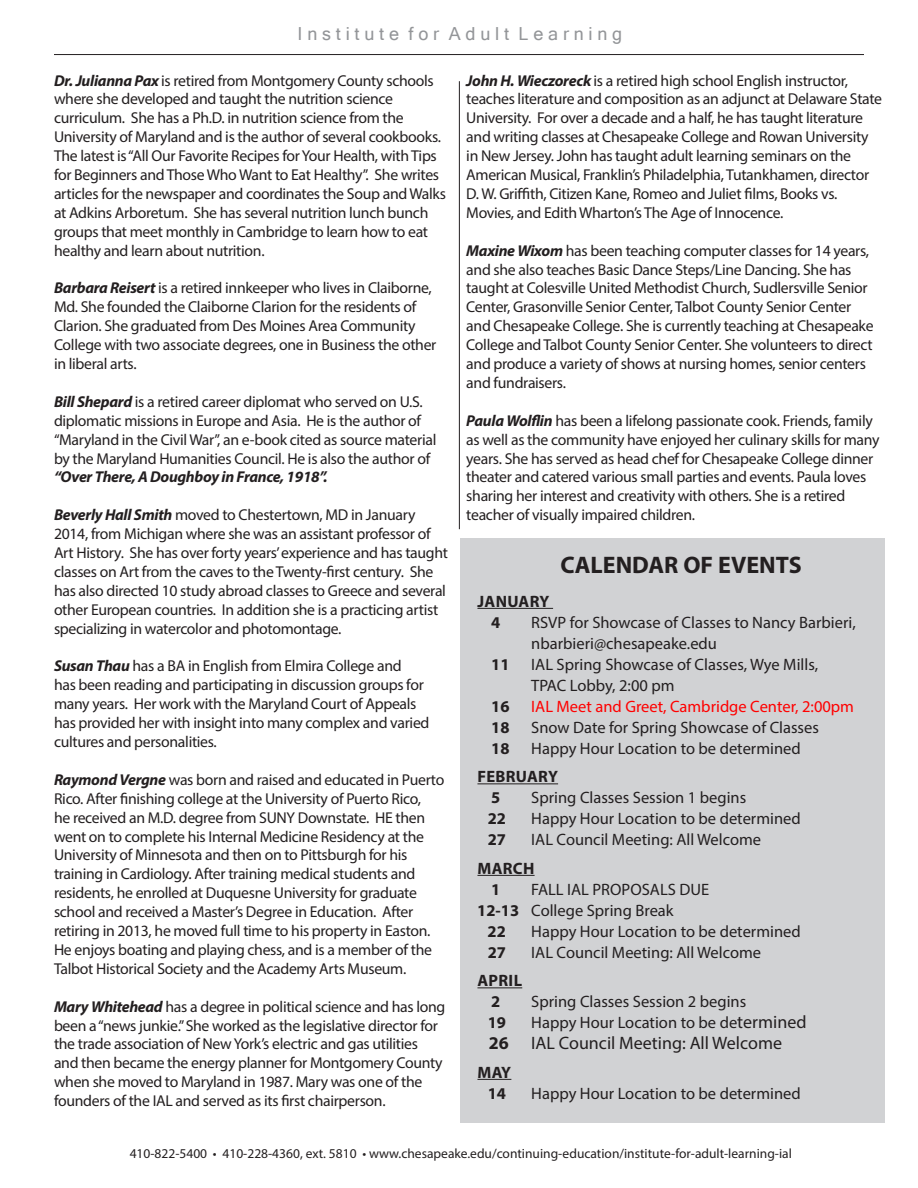
<style>
.page{position:relative;width:918px;height:1188px;background:#fff}
.page>*{position:absolute;margin:0;border:0;box-sizing:border-box;transform-origin:0 0}
.t1{font:700 24px "Myriad Pro";color:#231f20}
.t2{font:18px "Myriad Pro";color:#231f20}
.t3{font:18px "Microsoft Sans Serif";color:#939598}
.t4{font:700 18px "Myriad Pro";color:#231f20}
.t5{font:16.5px/21px "Myriad Pro";color:#231f20}
.t6{font:700 16.5px "Myriad Pro";letter-spacing:.015em;color:#231f20}
.t7{font:16.5px "Myriad Pro";color:#f00}
.t8{font:15.75px/18.9px "Myriad Pro";letter-spacing:-.02em;color:#231f20}
.t9{font:13.5px "Myriad Pro";color:#231f20}
.s1{font-weight:700;font-style:italic}
.s2{font-weight:700}
.s3{font-size:18px}
</style>
<div class="page">
<hr style="left:459px;top:81px;width:1px;height:448px;background:#231f20">
<hr style="left:54px;top:54px;width:810px;height:1px;background:#231f20">
<div style="left:460px;top:538px;width:425px;height:585px;background:#d1d2d4"></div>
<hr style="left:477px;top:608px;width:76px;height:1px;background:#231f20">
<hr style="left:477px;top:783px;width:81px;height:1px;background:#231f20">
<hr style="left:477px;top:875px;width:58px;height:1px;background:#231f20">
<hr style="left:477px;top:987px;width:45px;height:1px;background:#231f20">
<hr style="left:477px;top:1079px;width:34px;height:1px;background:#231f20">
<p class="t3" style="left:298px;top:22px;width:326px">I n s t i t u t e f o r A d u l t L e a r n i n g</p>
<p class="t8" style="left:54px;top:71px;width:393px"><span class="s1">Dr. Julianna Pax</span> is retired from Montgomery County schools where she developed and taught the nutrition science curriculum. She has a Ph.D. in nutrition science from the University of Maryland and is the author of several cookbooks.<br>The latest is “All Our Favorite Recipes for Your Health, with Tips for Beginners and Those Who Want to Eat Healthy”. She writes articles for the newspaper and coordinates the Soup and Walks at Adkins Arboretum. She has several nutrition lunch bunch groups that meet monthly in Cambridge to learn how to eat healthy and learn about nutrition.</p>
<p class="t8" style="left:54px;top:278px;width:384px"><span class="s1">Barbara Reisert</span> is a retired innkeeper who lives in Claiborne, Md. She founded the Claiborne Clarion for the residents of Clarion. She graduated from Des Moines Area Community College with two associate degrees, one in Business the other in liberal arts.</p>
<p class="t8" style="left:54px;top:392px;width:384px"><span class="s1">Bill Shepard</span> is a retired career diplomat who served on U.S. diplomatic missions in Europe and Asia. He is the author of “Maryland in the Civil War”, an e-book cited as source material by the Maryland Humanities Council. He is also the author of <span class="s1">“Over There, A Doughboy in France, 1918”.</span></p>
<p class="t8" style="left:54px;top:505px;width:396px"><span class="s1">Beverly Hall Smith</span> moved to Chestertown, MD in January 2014, from Michigan where she was an assistant professor of Art History. She has over forty years’ experience and has taught classes on Art from the caves to the Twenty-first century. She has also directed 10 study abroad classes to Greece and several other European countries. In addition she is a practicing artist specializing in watercolor and photomontage.</p>
<p class="t8" style="left:54px;top:656px;width:377px"><span class="s1">Susan Thau</span> has a BA in English from Elmira College and<br>has been reading and participating in discussion groups for many years. Her work with the Maryland Court of Appeals has provided her with insight into many complex and varied cultures and personalities.</p>
<p class="t8" style="left:54px;top:770px;width:392px"><span class="s1">Raymond Vergne</span> was born and raised and educated in Puerto Rico. After finishing college at the University of Puerto Rico,<br>he received an M.D. degree from SUNY Downstate. HE then went on to complete his Internal Medicine Residency at the University of Minnesota and then on to Pittsburgh for his training in Cardiology. After training medical students and residents, he enrolled at Duquesne University for graduate school and received a Master’s Degree in Education. After retiring in 2013, he moved full time to his property in Easton.<br>He enjoys boating and playing chess, and is a member of the Talbot Historical Society and the Academy Arts Museum.</p>
<p class="t8" style="left:54px;top:997px;width:393px"><span class="s1">Mary Whitehead</span> has a degree in political science and has long been a “news junkie.” She worked as the legislative director for the trade association of New York’s electric and gas utilities and then became the energy planner for Montgomery County when she moved to Maryland in 1987. Mary was one of the founders of the IAL and served as its first chairperson.</p>
<p class="t8" style="left:466px;top:71px;width:417px"><span class="s1">John H. Wieczoreck</span> is a retired high school English instructor, teaches literature and composition as an adjunct at Delaware State University. For over a decade and a half, he has taught literature and writing classes at Chesapeake College and Rowan University in New Jersey. John has taught adult learning seminars on the American Musical, Franklin’s Philadelphia, Tutankhamen, director D. W. Griffith, Citizen Kane, Romeo and Juliet films, Books vs.<br>Movies, and Edith Wharton’s The Age of Innocence.</p>
<p class="t8" style="left:466px;top:241px;width:409px"><span class="s1">Maxine Wixom</span> has been teaching computer classes for 14 years, and she also teaches Basic Dance Steps/Line Dancing. She has taught at Colesville United Methodist Church, Sudlersville Senior Center, Grasonville Senior Center, Talbot County Senior Center and Chesapeake College. She is currently teaching at Chesapeake College and Talbot County Senior Center. She volunteers to direct and produce a variety of shows at nursing homes, senior centers and fundraisers.</p>
<p class="t8" style="left:466px;top:411px;width:415px"><span class="s1">Paula Wolflin</span> has been a lifelong passionate cook. Friends, family as well as the community have enjoyed her culinary skills for many years. She has served as head chef for Chesapeake College dinner theater and catered various small parties and events. Paula loves sharing her interest and creativity with others. She is a retired teacher of visually impaired children.</p>
<p class="t1" style="left:560px;top:549px;width:243px">CALENDAR OF EVENTS</p>
<p class="t6" style="left:477px;top:590px;width:73px">JANUARY</p>
<p class="t6" style="left:491px;top:611px;width:11px">4</p>
<p class="t5" style="left:531px;top:611px;width:326px">RSVP for Showcase of Classes to Nancy Barbieri, nbarbieri@chesapeake.edu</p>
<p class="t6" style="left:491px;top:653px;width:20px">11</p>
<p class="t5" style="left:531px;top:653px;width:288px">IAL Spring Showcase of Classes, Wye Mills,<br>TPAC Lobby, 2:00 pm</p>
<p class="t6" style="left:491px;top:695px;width:20px">16</p>
<p class="t7" style="left:531px;top:696px;width:324px">IAL Meet and Greet, Cambridge Center, 2:00pm</p>
<p class="t6" style="left:491px;top:716px;width:20px">18</p>
<p class="t5" style="left:531px;top:716px;width:289px">Snow Date for Spring Showcase of Classes</p>
<p class="t6" style="left:491px;top:737px;width:20px">18</p>
<p class="t5" style="left:531px;top:737px;width:271px">Happy Hour Location to be determined</p>
<p class="t6" style="left:477px;top:766px;width:82px">FEBRUARY</p>
<p class="t6" style="left:491px;top:787px;width:11px">5</p>
<p class="t5" style="left:531px;top:787px;width:216px">Spring Classes Session 1 begins</p>
<p class="t6" style="left:488px;top:808px;width:20px">22</p>
<p class="t5" style="left:531px;top:808px;width:271px">Happy Hour Location to be determined</p>
<p class="t6" style="left:488px;top:829px;width:20px">27</p>
<p class="t5" style="left:531px;top:829px;width:231px">IAL Council Meeting: All Welcome</p>
<p class="t6" style="left:477px;top:857px;width:58px">MARCH</p>
<p class="t6" style="left:491px;top:878px;width:11px">1</p>
<p class="t5" style="left:531px;top:878px;width:179px">FALL IAL PROPOSALS DUE</p>
<p class="t5" style="left:477px;top:899px;width:198px"><span class="s2">12-13</span> College Spring Break</p>
<p class="t6" style="left:488px;top:920px;width:20px">22</p>
<p class="t5" style="left:531px;top:920px;width:271px">Happy Hour Location to be determined</p>
<p class="t6" style="left:488px;top:941px;width:20px">27</p>
<p class="t5" style="left:531px;top:941px;width:231px">IAL Council Meeting: All Welcome</p>
<p class="t6" style="left:477px;top:970px;width:46px">APRIL</p>
<p class="t6" style="left:491px;top:991px;width:11px">2</p>
<p class="t5" style="left:531px;top:991px;width:216px">Spring Classes Session 2 begins</p>
<p class="t6" style="left:488px;top:1012px;width:20px">19</p>
<p class="t5" style="left:531px;top:1012px;width:277px">Happy Hour Location to be de<span class="s3">termined</span></p>
<p class="t4" style="left:489px;top:1031px;width:21px">26</p>
<p class="t2" style="left:531px;top:1032px;width:252px">IAL Council Meeting: All Welcome</p>
<p class="t6" style="left:477px;top:1061px;width:35px">MAY</p>
<p class="t6" style="left:488px;top:1082px;width:20px">14</p>
<p class="t5" style="left:531px;top:1082px;width:271px">Happy Hour Location to be determined</p>
<p class="t9" style="left:130px;top:1145px;width:664px">410-822-5400 • 410-228-4360, ext. 5810 • www.chesapeake.edu/continuing-education/institute-for-adult-learning-ial</p>
</div>
